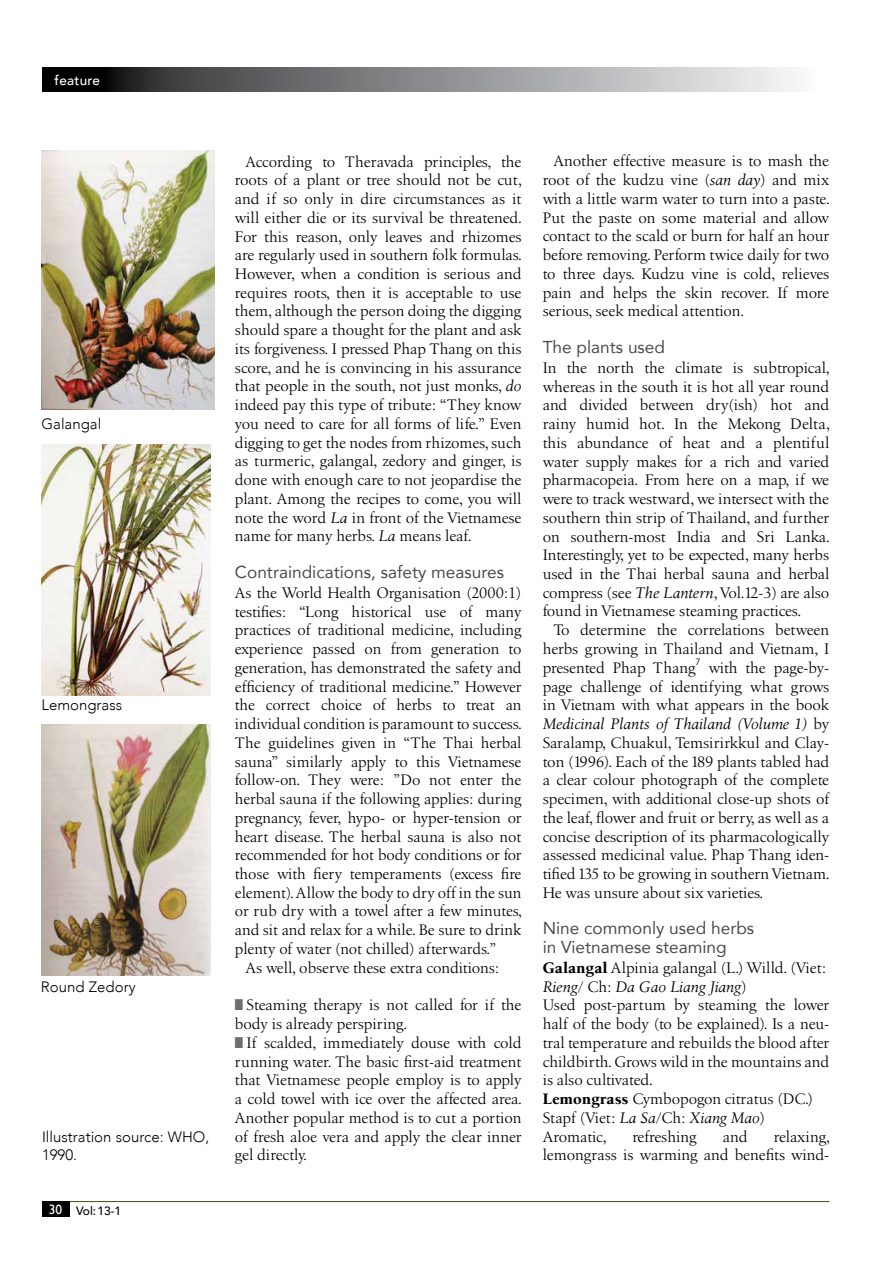
<style>
.page{position:relative;width:893px;height:1263px;background:#fff}
.page>*{position:absolute;margin:0;border:0;box-sizing:border-box;transform-origin:0 0}
.t1{font:17.25px/18.8px "Avenir";color:#4d4d4f}
.t2{font:15.75px/18.8px "Birka";color:#000;text-align:justify}
.t3{font:300 15px/18.8px "Avenir";color:#000}
.t4{font:500 13.5px "Avenir";letter-spacing:.02em;color:#fff}
.t5{font:13.5px "Gill Sans";color:#fff}
.t6{font:500 12px "Avenir";color:#000}
.t7{font:9.15px "Avenir";color:#000}
.s1{font-style:italic}
.s2{color:#6d6e71}
.s3{font-weight:700}
</style>
<div class="page">
<svg style="left:43px;top:68px;width:752px;height:23px;background:#828385"></svg>
<hr style="left:43px;top:1201px;width:786px;height:1px;background:#4e441a">
<div style="left:42px;top:1201px;width:28px;height:16px;background:#000"></div>
<img style="left:41px;top:151px;width:173px;height:259px">
<img style="left:42px;top:445px;width:168px;height:250px">
<img style="left:41px;top:725px;width:169px;height:250px">
<p class="t4" style="left:55px;top:69px;width:47px">feature</p>
<p class="t3" style="left:42px;top:414px;width:61px">Galangal</p>
<p class="t3" style="left:42px;top:696px;width:82px">Lemongrass</p>
<p class="t3" style="left:41px;top:977px;width:96px">Round Zedory</p>
<p class="t3" style="left:42px;top:1127px;width:169px">Illustration source: WHO,<br>1990.</p>
<p class="t5" style="left:49px;top:1201px;width:15px">30</p>
<p class="t6" style="left:76px;top:1200px;width:47px">Vol:13-1</p>
<p class="t2" style="left:235px;top:152px;width:289px;text-indent:11px">According to Theravada principles, the roots of a plant or tree should not be cut, and if so only in dire circumstances as it will either die or its survival be threatened.<br>For this reason, only leaves and rhizomes are regularly used in southern folk formulas.<br>However, when a condition is serious and requires roots, then it is acceptable to use them, although the person doing the digging should spare a thought for the plant and ask its forgiveness. I pressed Phap Thang on this score, and he is convincing in his assurance that people in the south, not just monks, <span class="s1">do </span>indeed pay this type of tribute: “They know you need to care for all forms of life.” Even digging to get the nodes from rhizomes, such as turmeric, galangal, zedory and ginger, is done with enough care to not jeopardise the plant. Among the recipes to come, you will note the word <span class="s1">La</span> in front of the Vietnamese name for many herbs. <span class="s1">La</span> means leaf.</p>
<p class="t1" style="left:235px;top:562px;width:271px">Contraindications, safety measures</p>
<p class="t2" style="left:235px;top:583px;width:289px">As the World Health Organisation (2000:1) testifies: “Long historical use of many practices of traditional medicine, including experience passed on from generation to generation, has demonstrated the safety and efficiency of traditional medicine.” However the correct choice of herbs to treat an individual condition is paramount to success.<br>The guidelines given in “The Thai herbal sauna” similarly apply to this Vietnamese follow-on. They were: ”Do not enter the herbal sauna if the following applies: during pregnancy, fever, hypo- or hyper-tension or heart disease. The herbal sauna is also not recommended for hot body conditions or for those with fiery temperaments (excess fire element). Allow the body to dry off in the sun or rub dry with a towel after a few minutes, and sit and relax for a while. Be sure to drink plenty of water (not chilled) afterwards.”</p>
<p class="t2" style="left:246px;top:958px;width:255px">As well, observe these extra conditions:</p>
<p class="t2" style="left:235px;top:996px;width:288px"><span class="s2">■</span> Steaming therapy is not called for if the body is already perspiring.</p>
<p class="t2" style="left:235px;top:1033px;width:289px"><span class="s2">■</span> If scalded, immediately douse with cold running water. The basic first-aid treatment that Vietnamese people employ is to apply a cold towel with ice over the affected area.<br>Another popular method is to cut a portion of fresh aloe vera and apply the clear inner gel directly.</p>
<p class="t2" style="left:543px;top:152px;width:289px;text-indent:11px">Another effective measure is to mash the root of the kudzu vine (<span class="s1">san day</span>) and mix with a little warm water to turn into a paste.<br>Put the paste on some material and allow contact to the scald or burn for half an hour before removing. Perform twice daily for two to three days. Kudzu vine is cold, relieves pain and helps the skin recover. If more serious, seek medical attention.</p>
<p class="t1" style="left:543px;top:337px;width:124px">The plants used</p>
<p class="t2" style="left:543px;top:358px;width:289px">In the north the climate is subtropical, whereas in the south it is hot all year round and divided between dry(ish) hot and rainy humid hot. In the Mekong Delta, this abundance of heat and a plentiful water supply makes for a rich and varied pharmacopeia. From here on a map, if we were to track westward, we intersect with the southern thin strip of Thailand, and further on southern-most India and Sri Lanka.<br>Interestingly, yet to be expected, many herbs used in the Thai herbal sauna and herbal compress (see <span class="s1">The Lantern</span>, Vol.12-3) are also found in Vietnamese steaming practices.</p>
<p class="t2" style="left:543px;top:621px;width:288px;text-indent:11px">To determine the correlations between herbs growing in Thailand and Vietnam, I presented Phap Thang</p>
<p class="t7" style="left:695px;top:656px;width:7px">7</p>
<p class="t2" style="left:543px;top:658px;width:289px;text-indent:166px">with the page-by&shy;page challenge of identifying what grows in Vietnam with what appears in the book <span class="s1">Medicinal Plants of Thailand (Volume 1)</span> by Saralamp, Chuakul, Temsirirkkul and Clay&shy;ton (1996). Each of the 189 plants tabled had a clear colour photograph of the complete specimen, with additional close-up shots of the leaf, flower and fruit or berry, as well as a concise description of its pharmacologically assessed medicinal value. Phap Thang iden&shy;tified 135 to be growing in southern Vietnam.<br>He was unsure about six varieties.</p>
<p class="t1" style="left:543px;top:918px;width:213px">Nine commonly used herbs in Vietnamese steaming</p>
<p class="t2" style="left:543px;top:958px;width:288px;text-align:left"><span class="s3">Galangal</span> Alpinia galangal (L.) Willd. (Viet:<br><span class="s1">Rieng</span>/ Ch: <span class="s1">Da Gao Liang Jiang</span>)<br>Used post-partum by steaming the lower half of the body (to be explained). Is a neu&shy;tral temperature and rebuilds the blood after childbirth. Grows wild in the mountains and is also cultivated.<br><span class="s3">Lemongrass</span> Cymbopogon citratus (DC.)<br>Stapf (Viet: <span class="s1">La Sa</span>/Ch: <span class="s1">Xiang Mao</span>)<br>Aromatic,</p>
<p class="t2" style="left:632px;top:1127px;width:66px">refreshing</p>
<p class="t2" style="left:723px;top:1127px;width:26px">and</p>
<p class="t2" style="left:543px;top:1127px;width:289px;text-align:right">relaxing,<br>lemongrass is warming and benefits wind-</p>
</div>
